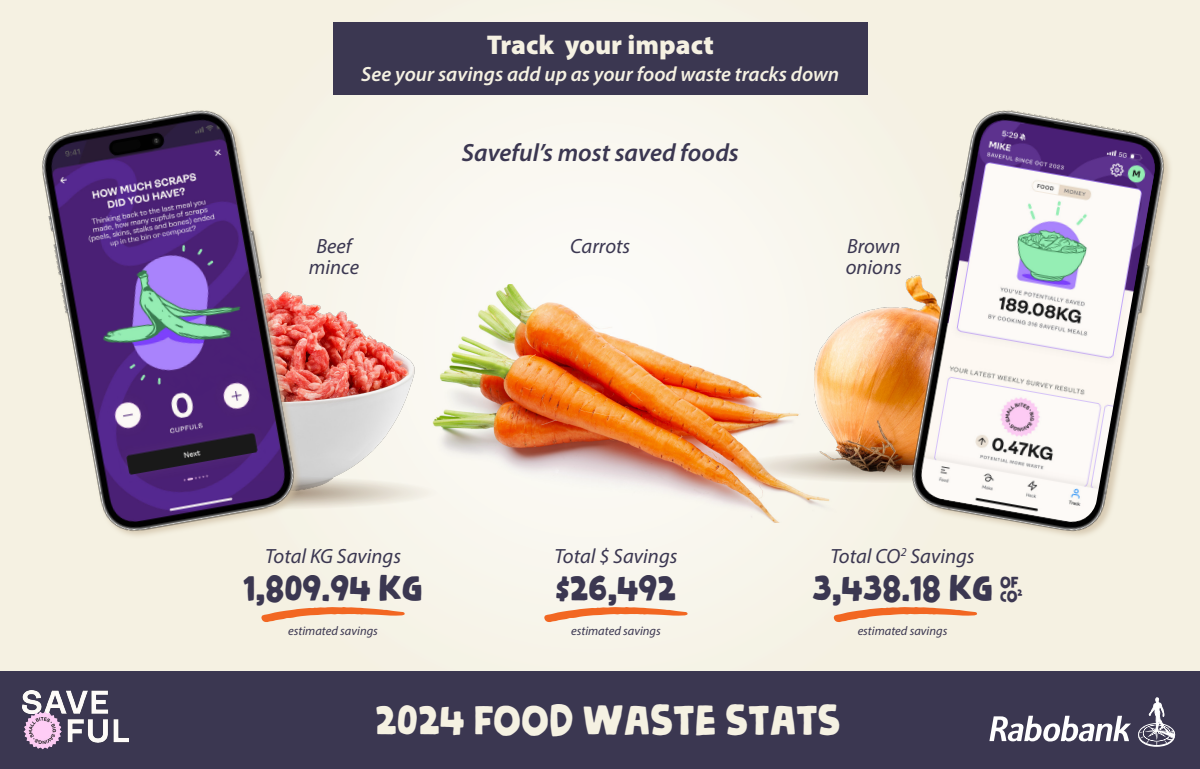
<style>
.page{position:relative;width:1200px;height:769px;background:#fff}
.page>*{position:absolute;margin:0;border:0;box-sizing:border-box;transform-origin:0 0}
.t1{font:43.75px "Nickname DEMO";color:#f5f1e2}
.t2{font:37.5px "Nickname DEMO";color:#3b3751}
.t3{font:900 27.19px "Myriad Pro";color:#f5f1e2}
.t4{font:italic 600 25px "Myriad Pro";color:#3b3751}
.t5{font:italic 20.62px/20.5px "Myriad Pro";color:#3b3751;text-align:center}
.t6{font:italic 600 20.62px "Myriad Pro";color:#f5f1e2}
.t7{font:17px/14.1px "Nickname DEMO";color:#3b3751}
.t8{font:italic 12.5px "Myriad Pro";color:#3b3751}
</style>
<div class="page">
<div style="left:0;top:0;width:1200px;height:675px;background:#f5f1e2"></div>
<div style="left:348px;top:95px;width:486px;height:523px;background:#f9f6ee"></div>
<img style="left:780px;top:255px;width:125px;height:193px">
<img style="left:424px;top:284px;width:415px;height:239px">
<img style="left:303px;top:268px;width:124px;height:206px">
<svg style="left:303px;top:474px;width:143px;height:36px"></svg>
<img style="left:723px;top:448px;width:182px;height:36px">
<div style="left:333px;top:22px;width:535px;height:73px;background:#3b3751"></div>
<img style="left:42px;top:110px;width:260px;height:426px">
<svg style="left:261px;top:607px;width:144px;height:15px"></svg>
<svg style="left:544px;top:607px;width:144px;height:15px"></svg>
<svg style="left:834px;top:607px;width:143px;height:15px"></svg>
<div style="left:0;top:671px;width:1200px;height:98px;background:#3b3751"></div>
<img style="left:22px;top:690px;width:107px;height:60px">
<svg style="left:989px;top:716px;width:142px;height:25px"></svg>
<svg style="left:1138px;top:697px;width:38px;height:49px"></svg>
<img style="left:905px;top:110px;width:265px;height:426px">
<img style="left:920px;top:121px;width:237px;height:402px">
<h3 class="t3" style="left:487px;top:27px;width:229px">Track your impact</h3>
<p class="t6" style="left:361px;top:61px;width:479px">See your savings add up as your food waste tracks down</p>
<p class="t4" style="left:462px;top:136px;width:279px">Saveful’s most saved foods</p>
<p class="t5" style="left:309px;top:236px;width:52px">Beef mince</p>
<p class="t5" style="left:846px;top:236px;width:57px;text-align:left">Brown onions</p>
<p class="t5" style="left:570px;top:236px;width:61px">Carrots</p>
<p class="t5" style="left:265px;top:545px;width:138px">Total KG Savings</p>
<h2 class="t2" style="left:244px;top:564px;width:180px">1,809.94 KG</h2>
<p class="t8" style="left:288px;top:623px;width:91px">estimated savings</p>
<p class="t5" style="left:554px;top:545px;width:125px">Total $ Savings</p>
<h2 class="t2" style="left:556px;top:564px;width:122px">$26,492</h2>
<p class="t8" style="left:571px;top:623px;width:91px">estimated savings</p>
<p class="t5" style="left:830px;top:545px;width:146px">Total CO<sup>2</sup> Savings</p>
<h2 class="t2" style="left:812px;top:564px;width:182px">3,438.18 KG</h2>
<p class="t8" style="left:858px;top:623px;width:91px">estimated savings</p>
<p class="t7" style="left:1000px;top:575px;width:24px">OF<br>CO<sup>2</sup></p>
<h1 class="t1" style="left:375px;top:691px;width:467px">2024 FOOD WASTE STATS</h1>
</div>
